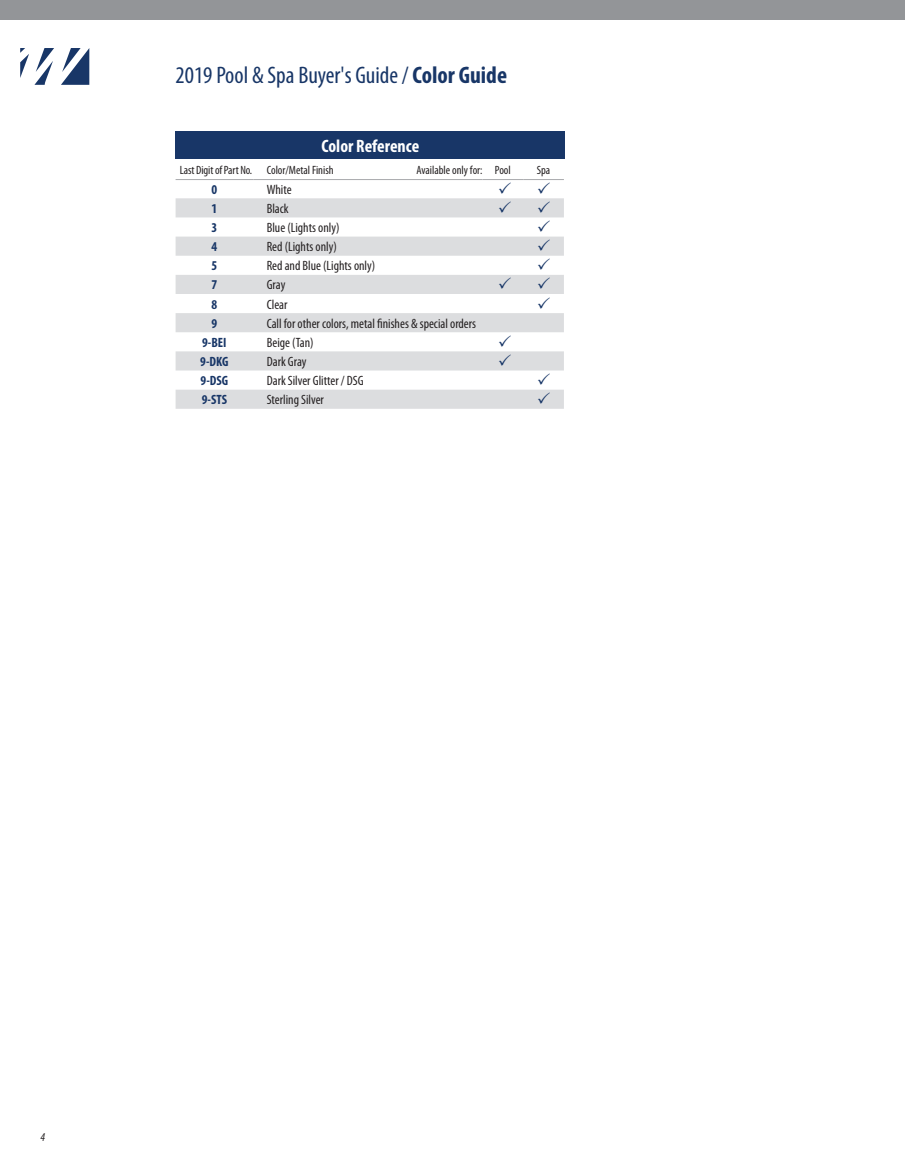
<style>
.page{position:relative;width:905px;height:1175px;background:#fff}
.page>*{position:absolute;margin:0;border:0;box-sizing:border-box;transform-origin:0 0}
.t1{font:condensed 24px "Myriad Pro";color:#183667}
.t2{font:700 condensed 18px "Myriad Pro";color:#fff}
.t3{font:condensed 13.5px "Myriad Pro";color:#231f20}
.t4{font:700 condensed 13.5px "Myriad Pro";color:#183667}
.t5{font:condensed 12px "Myriad Pro";color:#231f20}
.t6{font:italic condensed 12px "Myriad Pro";color:#231f20}
.s1{font-weight:700}
</style>
<div class="page">
<svg style="left:61px;top:48px;width:28px;height:37px"></svg>
<svg style="left:20px;top:48px;width:34px;height:37px"></svg>
<svg style="left:904px;top:0;width:1px;height:20px"></svg>
<div style="left:0;top:0;width:904px;height:20px;background:#939598"></div>
<div style="left:176px;top:131px;width:389px;height:27px;background:#183667"></div>
<svg style="left:176px;top:198px;width:388px;height:211px;fill:#dcdddf"></svg>
<hr style="left:176px;top:179px;width:77px;height:1px;background:#a8a9ad">
<hr style="left:253px;top:179px;width:229px;height:1px;background:#a8a9ad">
<hr style="left:482px;top:179px;width:41px;height:1px;background:#a8a9ad">
<hr style="left:523px;top:179px;width:41px;height:1px;background:#a8a9ad">
<svg style="left:499px;top:201px;width:12px;height:11px"></svg>
<svg style="left:538px;top:201px;width:11px;height:11px"></svg>
<svg style="left:538px;top:220px;width:12px;height:12px"></svg>
<svg style="left:538px;top:239px;width:12px;height:12px"></svg>
<svg style="left:538px;top:258px;width:12px;height:12px"></svg>
<svg style="left:499px;top:277px;width:12px;height:12px"></svg>
<svg style="left:538px;top:277px;width:11px;height:12px"></svg>
<svg style="left:538px;top:296px;width:12px;height:12px"></svg>
<svg style="left:499px;top:335px;width:12px;height:11px"></svg>
<svg style="left:499px;top:354px;width:12px;height:11px"></svg>
<svg style="left:538px;top:373px;width:12px;height:12px"></svg>
<svg style="left:538px;top:392px;width:12px;height:12px"></svg>
<h1 class="t1" style="left:176px;top:62px;width:333px">2019 Pool &amp; Spa Buyer's Guide / <span class="s1">Color Guide</span></h1>
<h2 class="t2" style="left:321px;top:136px;width:99px">Color Reference</h2>
<p class="t5" style="left:180px;top:163px;width:155px">Last Digit of Part No. Color/Metal Finish</p>
<p class="t5" style="left:416px;top:163px;width:96px">Available only for: Pool</p>
<p class="t5" style="left:537px;top:163px;width:15px">Spa</p>
<p class="t4" style="left:211px;top:182px;width:7px">0</p>
<p class="t3" style="left:267px;top:182px;width:26px">White</p>
<p class="t4" style="left:211px;top:201px;width:7px">1</p>
<p class="t3" style="left:267px;top:201px;width:23px">Black</p>
<p class="t4" style="left:211px;top:220px;width:7px">3</p>
<p class="t3" style="left:267px;top:220px;width:74px">Blue (Lights only)</p>
<p class="t4" style="left:211px;top:239px;width:7px">4</p>
<p class="t3" style="left:267px;top:239px;width:72px">Red (Lights only)</p>
<p class="t4" style="left:211px;top:258px;width:7px">5</p>
<p class="t3" style="left:267px;top:258px;width:110px">Red and Blue (Lights only)</p>
<p class="t4" style="left:211px;top:277px;width:7px">7</p>
<p class="t3" style="left:267px;top:278px;width:20px">Gray</p>
<p class="t4" style="left:211px;top:297px;width:7px">8</p>
<p class="t3" style="left:267px;top:297px;width:22px">Clear</p>
<p class="t4" style="left:211px;top:316px;width:7px">9</p>
<p class="t3" style="left:267px;top:316px;width:211px">Call for other colors, metal finishes &amp; special orders</p>
<p class="t4" style="left:202px;top:335px;width:26px">9-BEI</p>
<p class="t3" style="left:267px;top:335px;width:48px">Beige (Tan)</p>
<p class="t4" style="left:200px;top:354px;width:30px">9-DKG</p>
<p class="t3" style="left:267px;top:354px;width:41px">Dark Gray</p>
<p class="t4" style="left:201px;top:373px;width:29px">9-DSG</p>
<p class="t3" style="left:267px;top:373px;width:98px">Dark Silver Glitter / DSG</p>
<p class="t4" style="left:202px;top:392px;width:27px">9-STS</p>
<p class="t3" style="left:267px;top:392px;width:59px">Sterling Silver</p>
<p class="t6" style="left:40px;top:1130px;width:6px">4</p>
</div>
